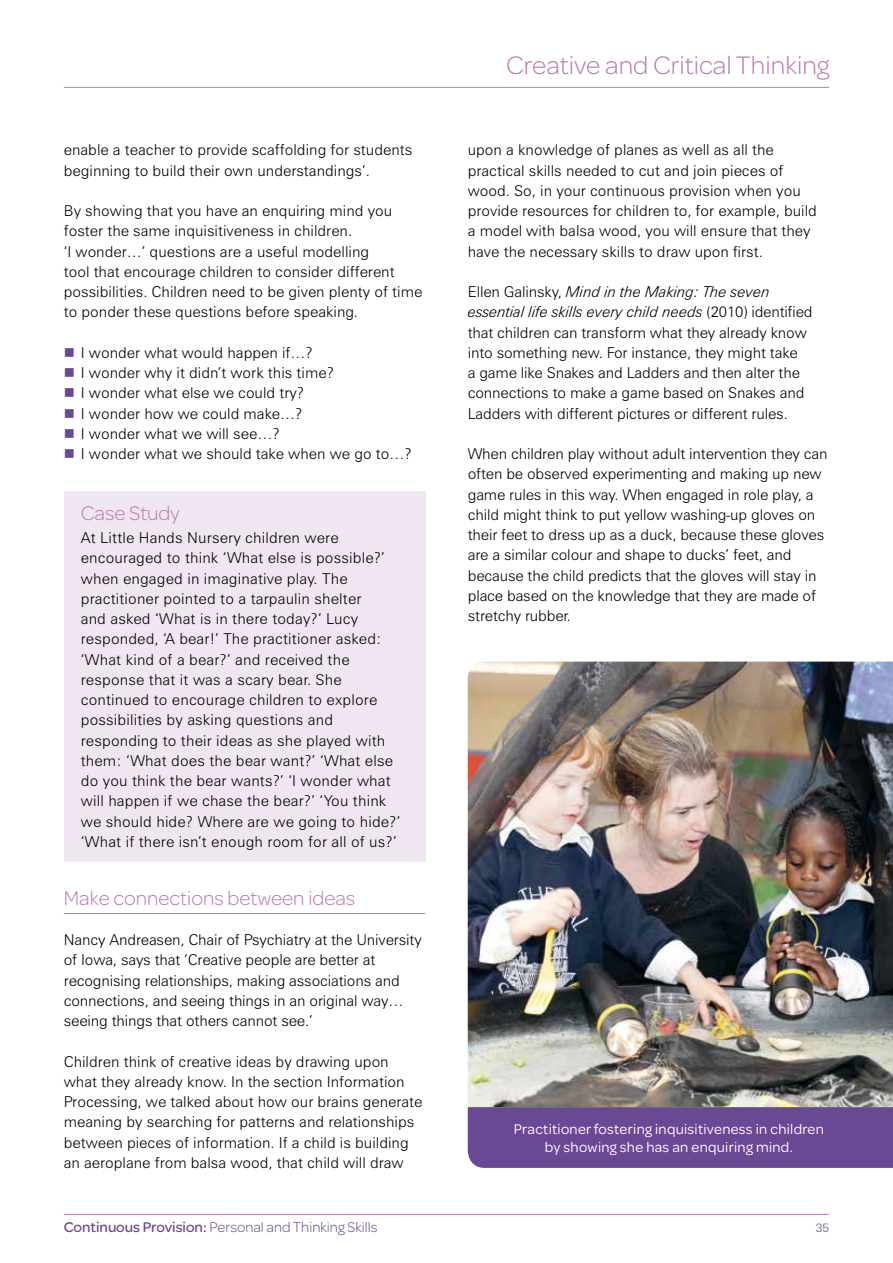
<style>
.page{position:relative;width:893px;height:1263px;background:#fff}
.page>*{position:absolute;margin:0;border:0;box-sizing:border-box;transform-origin:0 0}
.t1{font:300 27px "Omnes";color:#ba7caf}
.t2{font:300 21px "Omnes";color:#ba7caf}
.t3{font:300 15px/20.2px "Zurich BT";color:#000}
.t4{font:15px/18px "Omnes";letter-spacing:.02em;color:#fff;text-align:center}
.t5{font:300 15px "Omnes";color:#694894}
.t6{font:300 12px "Zurich BT";color:#694894}
.s1{color:#694894}
.s2{font-style:italic}
.s3{font-weight:500}
</style>
<div class="page">
<hr style="left:64px;top:87px;width:765px;height:1px;background:#ba7caf">
<hr style="left:64px;top:1214px;width:765px;height:1px;background:#ba7caf">
<div style="left:64px;top:491px;width:361px;height:371px;background:#f0e6f1"></div>
<hr style="left:64px;top:913px;width:361px;height:1px;background:#ba7caf">
<img style="left:468px;top:662px;width:425px;height:445px">
<div style="left:468px;top:1107px;width:425px;height:61px;background:#694894"></div>
<p class="t3" style="left:64px;top:140px;width:350px">enable a teacher to provide scaffolding for students beginning to build their own understandings’.</p>
<p class="t3" style="left:64px;top:200px;width:360px">By showing that you have an enquiring mind you foster the same inquisitiveness in children.<br>‘I wonder…’ questions are a useful modelling<br>tool that encourage children to consider different possibilities. Children need to be given plenty of time to ponder these questions before speaking.</p>
<p class="t3" style="left:64px;top:342px;width:250px"><span class="s1">■</span> I wonder what would happen if…?</p>
<p class="t3" style="left:64px;top:362px;width:272px"><span class="s1">■</span> I wonder why it didn’t work this time?</p>
<p class="t3" style="left:64px;top:383px;width:242px"><span class="s1">■</span> I wonder what else we could try?</p>
<p class="t3" style="left:64px;top:403px;width:240px"><span class="s1">■</span> I wonder how we could make…?</p>
<p class="t3" style="left:64px;top:423px;width:217px"><span class="s1">■</span> I wonder what we will see…?</p>
<p class="t3" style="left:64px;top:443px;width:349px"><span class="s1">■</span> I wonder what we should take when we go to…?</p>
<h2 class="t2" style="left:81px;top:499px;width:101px">Case Study</h2>
<p class="t3" style="left:81px;top:527px;width:321px">At Little Hands Nursery children were encouraged to think ‘What else is possible?’ when engaged in imaginative play. The practitioner pointed to a tarpaulin shelter<br>and asked ‘What is in there today?’ Lucy responded, ‘A bear!’ The practitioner asked: ‘What kind of a bear?’ and received the response that it was a scary bear. She continued to encourage children to explore possibilities by asking questions and responding to their ideas as she played with them: ‘What does the bear want?’ ‘What else do you think the bear wants?’ ‘I wonder what will happen if we chase the bear?’ ‘You think we should hide? Where are we going to hide?’ ‘What if there isn’t enough room for all of us?’</p>
<h2 class="t2" style="left:64px;top:884px;width:293px">Make connections between ideas</h2>
<p class="t3" style="left:64px;top:929px;width:359px">Nancy Andreasen, Chair of Psychiatry at the University of Iowa, says that ‘Creative people are better at recognising relationships, making associations and connections, and seeing things in an original way… seeing things that others cannot see.’</p>
<p class="t3" style="left:64px;top:1051px;width:360px">Children think of creative ideas by drawing upon what they already know. In the section Information Processing, we talked about how our brains generate meaning by searching for patterns and relationships between pieces of information. If a child is building an aeroplane from balsa wood, that child will draw</p>
<h1 class="t1" style="left:506px;top:47px;width:324px">Creative and Critical Thinking</h1>
<p class="t3" style="left:468px;top:140px;width:351px">upon a knowledge of planes as well as all the practical skills needed to cut and join pieces of wood. So, in your continuous provision when you provide resources for children to, for example, build a model with balsa wood, you will ensure that they have the necessary skills to draw upon first.</p>
<p class="t3" style="left:468px;top:281px;width:346px">Ellen Galinsky, <span class="s2">Mind in the Making: The seven essential life skills every child needs</span> (2010) identified that children can transform what they already know into something new. For instance, they might take<br>a game like Snakes and Ladders and then alter the connections to make a game based on Snakes and Ladders with different pictures or different rules.</p>
<p class="t3" style="left:468px;top:443px;width:361px">When children play without adult intervention they can often be observed experimenting and making up new game rules in this way. When engaged in role play, a child might think to put yellow washing-up gloves on their feet to dress up as a duck, because these gloves are a similar colour and shape to ducks’ feet, and because the child predicts that the gloves will stay in place based on the knowledge that they are made of stretchy rubber.</p>
<p class="t4" style="left:514px;top:1119px;width:312px">Practitioner fostering inquisitiveness in children by showing she has an enquiring mind.</p>
<p class="t5" style="left:64px;top:1217px;width:315px"><span class="s3">Continuous Provision:</span> Personal and Thinking Skills</p>
<p class="t6" style="left:816px;top:1220px;width:15px">35</p>
</div>
